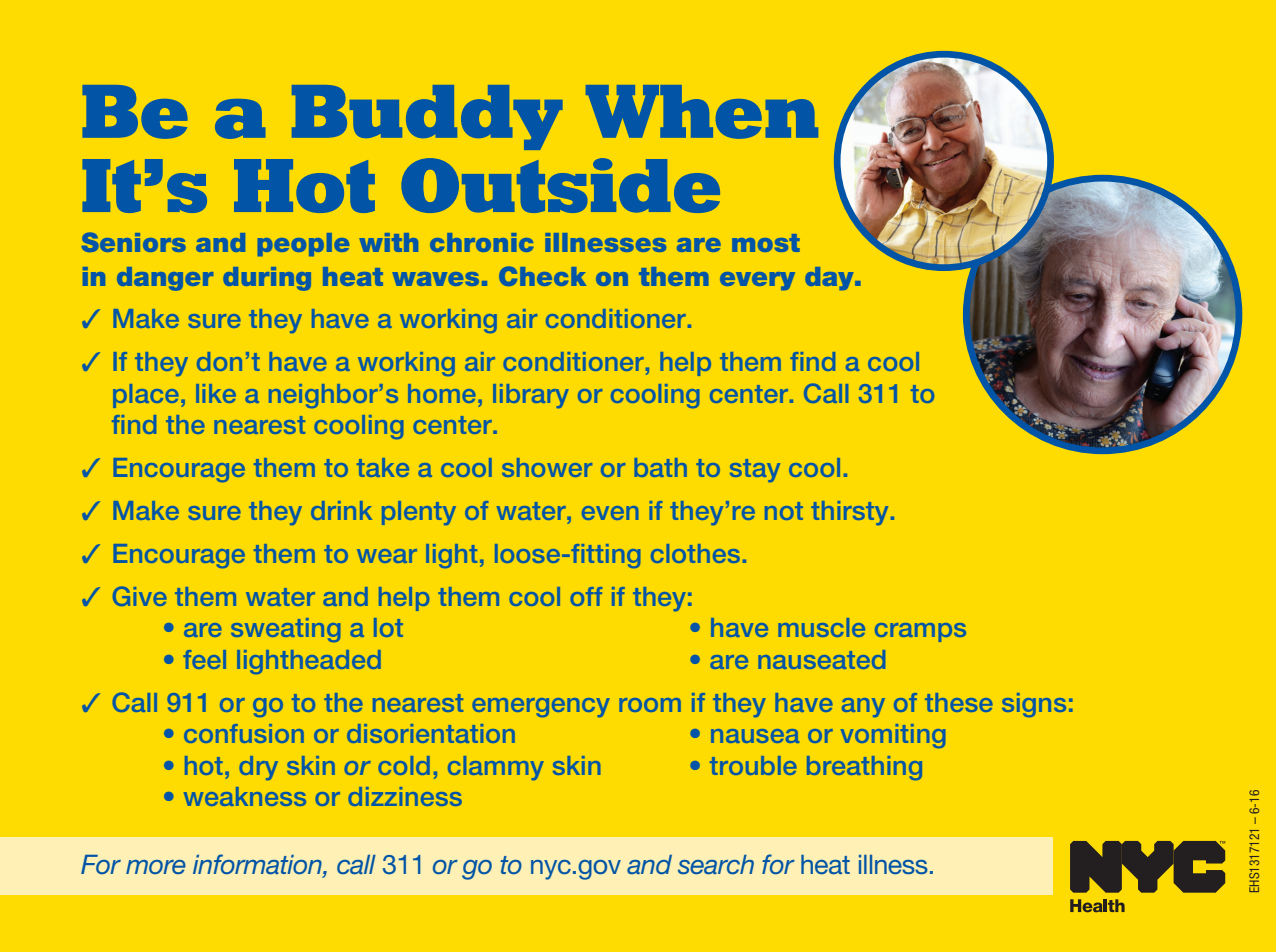
<style>
.page{position:relative;width:1276px;height:952px;background:#ffdc01}
.page>*{position:absolute;margin:0;border:0;box-sizing:border-box;transform-origin:0 0}
.t1{font:76.5px/74.2px "Geometric Slab 712 BT Extra Bold A";color:#0154a6}
.t2{font:500 27px/31.5px "Helvetica Neue LT Std";color:#0154a6}
.t3{font:900 27px/33.8px "Helvetica Neue LT Std";color:#0154a6}
.t4{font:italic 27px "Helvetica Neue LT Std";letter-spacing:-.02em;color:#0154a6}
.t5{font:condensed 13.5px "Helvetica Neue";color:#231f20}
.s1{font-style:italic}
.s2{font-style:normal}
</style>
<div class="page">
<svg style="left:1070px;top:841px;width:155px;height:51px"></svg>
<svg style="left:1070px;top:899px;width:54px;height:13px"></svg>
<div style="left:0;top:837px;width:1052px;height:57px;background:#fff1b5"></div>
<img style="left:966px;top:180px;width:272px;height:271px">
<div style="left:963px;top:175px;width:279px;height:279px;border:7px solid #0154a6;border-radius:50%"></div>
<img style="left:837px;top:54px;width:213px;height:214px;border-radius:107px">
<div style="left:834px;top:51px;width:220px;height:220px;border:7px solid #0154a6;border-radius:50%"></div>
<p class="t1" style="left:81px;top:73px;width:739px">Be a Buddy When<br>It’s Hot Outside</p>
<p class="t3" style="left:81px;top:225px;width:783px">Seniors and people with chronic illnesses are most<br>in danger during heat waves. Check on them every day.</p>
<p class="t2" style="left:81px;top:303px;width:614px">✓ Make sure they have a working air conditioner.</p>
<p class="t2" style="left:111px;top:346px;width:825px;text-indent:-30px">✓ If they don’t have a working air conditioner, help them find a cool place, like a neighbor’s home, library or cooling center. Call 311 to find the nearest cooling center.</p>
<p class="t2" style="left:81px;top:451px;width:770px">✓ Encourage them to take a cool shower or bath to stay cool.</p>
<p class="t2" style="left:81px;top:494px;width:817px">✓ Make sure they drink plenty of water, even if they’re not thirsty.</p>
<p class="t2" style="left:81px;top:537px;width:669px">✓ Encourage them to wear light, loose-fitting clothes.</p>
<p class="t2" style="left:81px;top:580px;width:614px">✓ Give them water and help them cool off if they:</p>
<p class="t2" style="left:162px;top:611px;width:243px">• are sweating a lot</p>
<p class="t2" style="left:688px;top:611px;width:280px">• have muscle cramps</p>
<p class="t2" style="left:162px;top:643px;width:222px">• feel lightheaded</p>
<p class="t2" style="left:688px;top:643px;width:200px">• are nauseated</p>
<p class="t2" style="left:81px;top:686px;width:995px">✓ Call 911 or go to the nearest emergency room if they have any of these signs:</p>
<p class="t2" style="left:162px;top:717px;width:356px">• confusion or disorientation</p>
<p class="t2" style="left:688px;top:717px;width:260px">• nausea or vomiting</p>
<p class="t2" style="left:162px;top:749px;width:442px">• hot, dry skin <span class="s1">or</span> cold, clammy skin</p>
<p class="t2" style="left:688px;top:749px;width:237px">• trouble breathing</p>
<p class="t2" style="left:162px;top:780px;width:302px">• weakness or dizziness</p>
<p class="t4" style="left:81px;top:848px;width:856px">For more information, call <span class="s2">311</span> or go to <span class="s2">nyc.gov</span> and search for <span class="s2">heat illness.</span></p>
<p class="t5" style="left:1246px;top:893px;width:105px;rotate:-90deg">EHS1317121 – 6-16</p>
</div>
